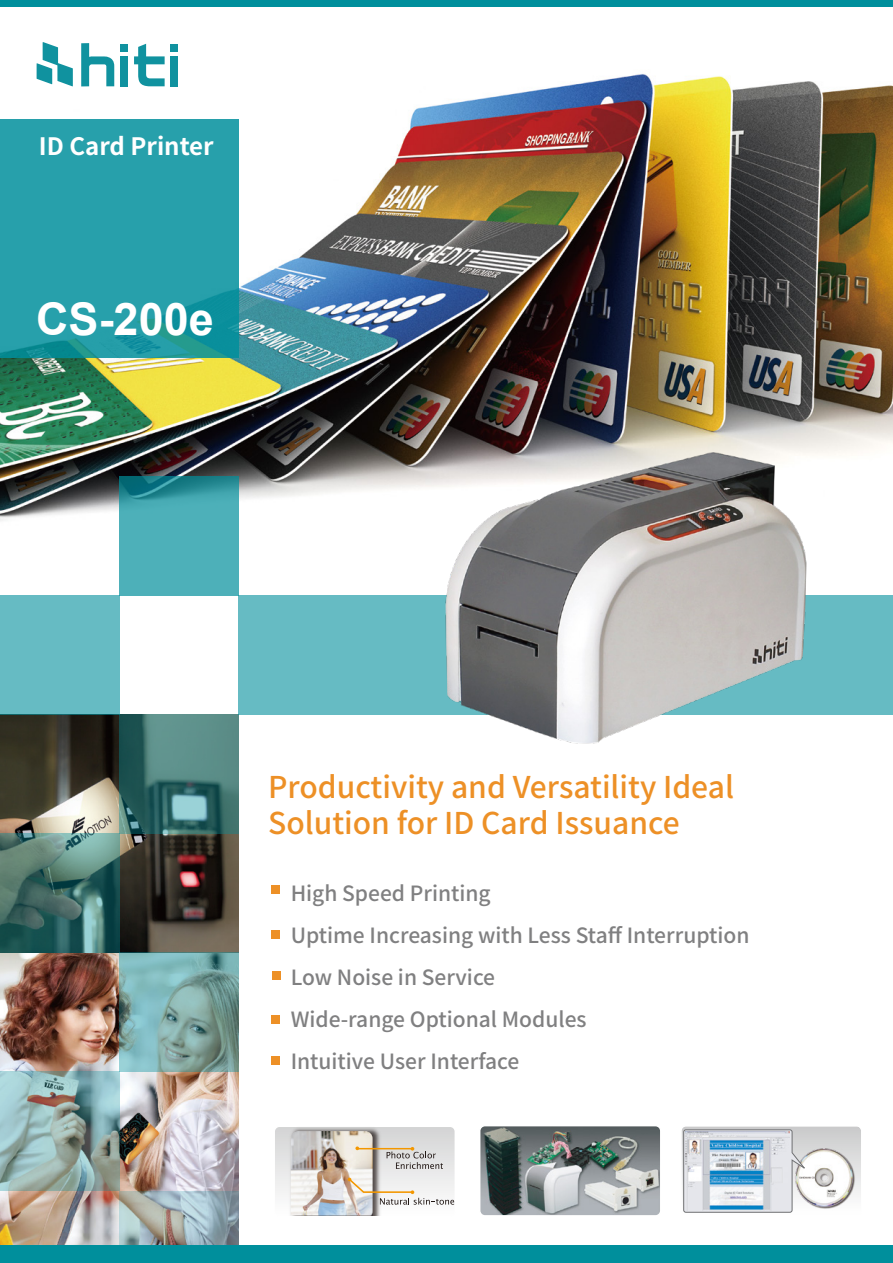
<style>
.page{position:relative;width:893px;height:1263px;background:#fff}
.page>*{position:absolute;margin:0;border:0;box-sizing:border-box;transform-origin:0 0}
.t1{font:700 45px "Arial";color:#fff}
.t2{font:500 30px/36px "Noto Sans CJ Ktc";color:#ed9026}
.t3{font:700 24px "Noto Sans CJ Ktc";color:#fff}
.t4{font:500 21px/42px "Noto Sans CJ Ktc";color:#808081}
</style>
<div class="page">
<img style="left:0;top:714px;width:238px;height:531px">
<img style="left:0;top:43px;width:893px;height:552px">
<div style="left:120px;top:56px;width:8px;height:30px;background:#10929f"></div>
<div style="left:120px;top:44px;width:8px;height:7px;background:#10929f"></div>
<div style="left:170px;top:56px;width:8px;height:30px;background:#10929f"></div>
<div style="left:170px;top:44px;width:8px;height:7px;background:#10929f"></div>
<svg style="left:134px;top:44px;width:31px;height:42px"></svg>
<svg style="left:81px;top:43px;width:33px;height:43px"></svg>
<svg style="left:37px;top:42px;width:36px;height:44px"></svg>
<div style="left:0;top:1245px;width:893px;height:18px;background:#008f9c"></div>
<div style="left:0;top:0;width:893px;height:7px;background:#008f9c"></div>
<svg style="left:0;top:833px;width:120px;height:120px;background:#46736e"></svg>
<svg style="left:120px;top:953px;width:119px;height:119px;background:#7ca9a7"></svg>
<div style="left:0;top:595px;width:120px;height:119px;background:#66bbc3"></div>
<svg style="left:120px;top:714px;width:119px;height:119px;background:#467a77"></svg>
<svg style="left:0;top:1072px;width:120px;height:119px;background:#90acab"></svg>
<svg style="left:120px;top:476px;width:119px;height:119px;background:#44a7b0"></svg>
<svg style="left:0;top:119px;width:239px;height:238px;background:#249ea8"></svg>
<div style="left:239px;top:596px;width:654px;height:119px;background:#66bbc3"></div>
<svg style="left:120px;top:1191px;width:119px;height:54px;background:#9fadb0"></svg>
<div style="left:271px;top:885px;width:9px;height:9px;background:#ed9026"></div>
<div style="left:271px;top:930px;width:9px;height:9px;background:#ed9026"></div>
<div style="left:271px;top:1015px;width:9px;height:8px;background:#ed9026"></div>
<div style="left:271px;top:1057px;width:9px;height:8px;background:#ed9026"></div>
<div style="left:272px;top:971px;width:9px;height:8px;background:#ed9026"></div>
<div style="left:273px;top:1125px;width:183px;height:92px;border:2px solid #fff;border-radius:5px"></div>
<svg style="left:274px;top:1126px;width:181px;height:90px"></svg>
<svg style="left:681px;top:1126px;width:180px;height:87px"></svg>
<img style="left:685px;top:1132px;width:105px;height:78px">
<img style="left:482px;top:1128px;width:176px;height:85px">
<div style="left:479px;top:1125px;width:182px;height:91px;border:2px solid #fff;border-radius:5px"></div>
<img style="left:378px;top:396px;width:502px;height:348px">
<p class="t3" style="left:39px;top:132px;width:176px">ID Card Printer</p>
<h1 class="t1" style="left:36px;top:289px;width:179px">CS-200e</h1>
<h2 class="t2" style="left:268px;top:770px;width:467px">Productivity and Versatility Ideal<br>Solution for ID Card Issuance</h2>
<p class="t4" style="left:291px;top:873px;width:460px">High Speed Printing<br>Uptime Increasing with Less Staff Interruption<br>Low Noise in Service<br>Wide-range Optional Modules<br>Intuitive User Interface</p>
</div>
